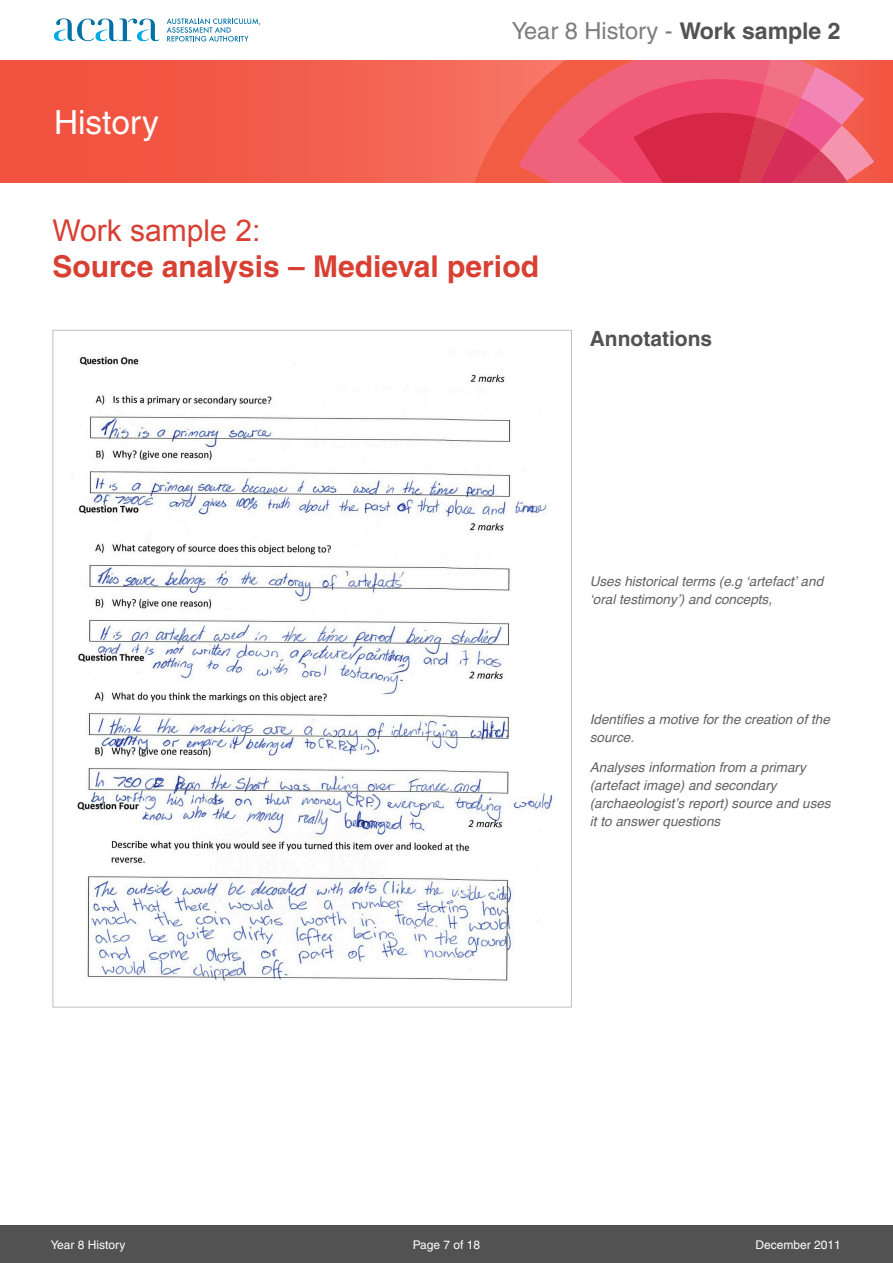
<style>
.page{position:relative;width:893px;height:1263px;background:#fff}
.page>*{position:absolute;margin:0;border:0;box-sizing:border-box;transform-origin:0 0}
.t1{font:33.3px "Helvetica";color:#fff}
.Main_heading{font:700 30px/36px "Helvetica";color:#d74032}
.t2{font:23.55px "Helvetica";color:#7d7d7d}
.Annotation_Heading{font:700 21px "Helvetica";color:#525252}
.Annotaions_small{font:italic 13.5px/18px "Helvetica";color:#626262}
.t3{font:12px "Helvetica";color:#fff}
.s1{font-weight:700;font-size:23.1px;color:#525252}
.s2{font-family:"Arial";font-weight:400}
</style>
<div class="page">
<div style="left:0;top:1225px;width:893px;height:38px;background:#525252"></div>
<svg style="left:167px;top:18px;width:93px;height:24px"></svg>
<svg style="left:54px;top:18px;width:105px;height:23px"></svg>
<svg style="left:0;top:60px;width:893px;height:123px;background:#f25b49"></svg>
<svg style="left:466px;top:60px;width:408px;height:123px;background:#eb5466"></svg>
<img style="left:72px;top:352px;width:481px;height:629px">
<h1 class="t1" style="left:54px;top:103px;width:106px">History</h1>
<p class="t2" style="left:512px;top:17px;width:330px">Year 8 History - <span class="s1">Work sample 2</span></p>
<p class="Main_heading" style="left:52px;top:212px;width:488px"><span class="s2">Work sample 2:<br></span>Source analysis – Medieval period</p>
<p class="Annotation_Heading" style="left:590px;top:326px;width:124px">Annotations</p>
<p class="Annotaions_small" style="left:590px;top:573px;width:235px">Uses historical terms (e.g ‘artefact’ and ‘oral testimony’) and concepts,</p>
<p class="Annotaions_small" style="left:590px;top:711px;width:242px">Identifies a motive for the creation of the source.</p>
<p class="Annotaions_small" style="left:590px;top:759px;width:242px">Analyses information from a primary (artefact image) and secondary (archaeologist’s report) source and uses it to answer questions</p>
<p class="t3" style="left:51px;top:1238px;width:76px">Year 8 History</p>
<p class="t3" style="left:413px;top:1237px;width:69px">Page 7 of 18</p>
<p class="t3" style="left:755px;top:1237px;width:87px">December 2011</p>
</div>
